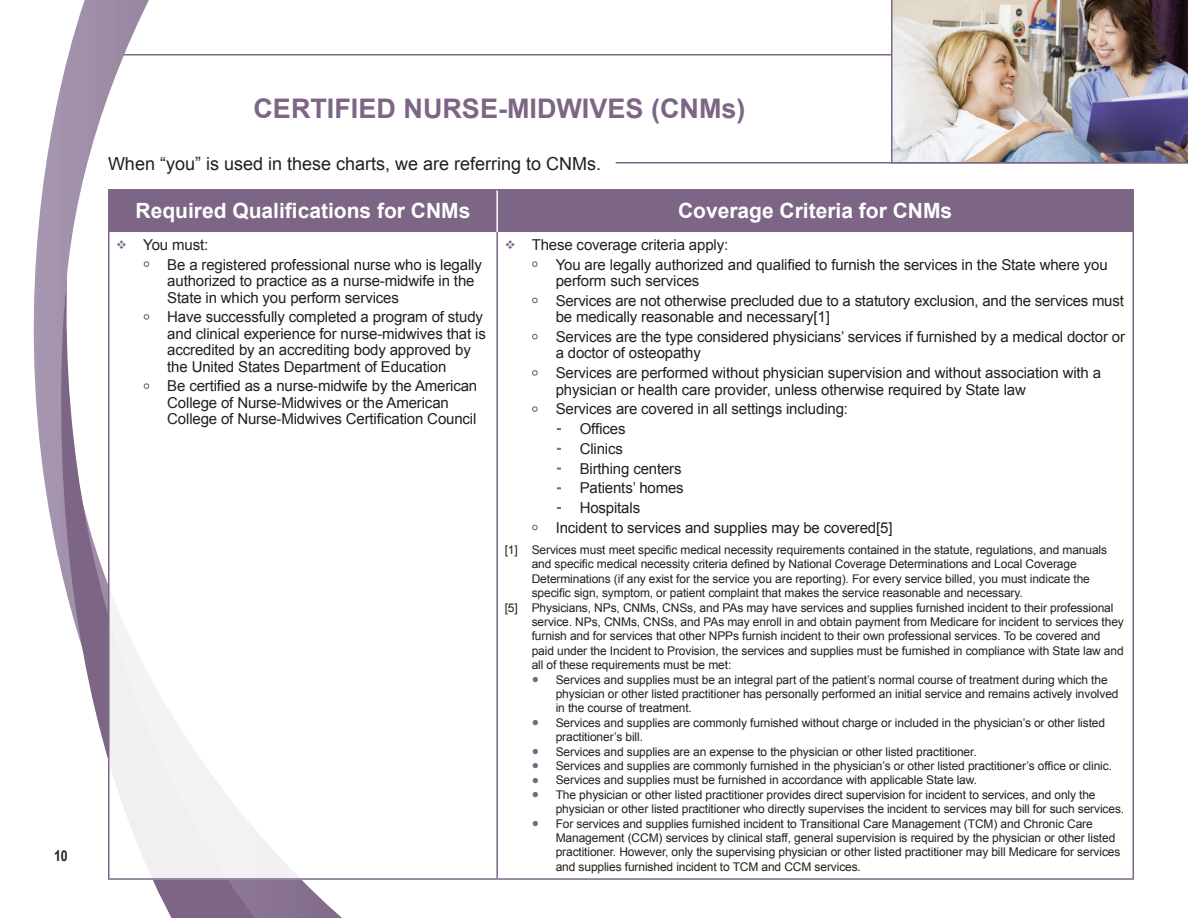
<style>
.page{position:relative;width:1188px;height:918px;background:#fff}
.page>*{position:absolute;margin:0;border:0;box-sizing:border-box;transform-origin:0 0}
.t1{font:700 27px "Arial";color:#7d6585}
.t2{font:700 21px "Arial";color:#fff}
.t3{font:18px "Arial";color:#231f20}
.t4{font:15px/16.5px "Arial";letter-spacing:-.01em;color:#231f20}
.t5{font:700 15px "Arial Narrow";color:#231f20}
.t6{font:12px/14.4px "Arial";letter-spacing:-.01em;color:#231f20}
.s1{font-family:"Arial Narrow";font-size:12.3px;color:#7d6585}
</style>
<div class="page">
<hr style="left:122px;top:54px;width:1066px;height:2px;background:#7d6585">
<svg style="left:35px;top:0;width:323px;height:918px"></svg>
<svg style="left:33px;top:274px;width:232px;height:644px"></svg>
<div style="left:108px;top:189px;width:1026px;height:691px;background:#fff"></div>
<div style="left:109px;top:190px;width:1024px;height:42px;background:#7d6585"></div>
<hr style="left:108px;top:189px;width:389px;height:1px;background:#7d6585">
<hr style="left:108px;top:191px;width:2px;height:41px;background:#7d6585">
<hr style="left:497px;top:189px;width:637px;height:1px;background:#7d6585">
<hr style="left:1132px;top:191px;width:2px;height:41px;background:#7d6585">
<hr style="left:496px;top:191px;width:2px;height:41px;background:#fff">
<hr style="left:108px;top:232px;width:2px;height:646px;background:#7d6585">
<hr style="left:496px;top:232px;width:2px;height:646px;background:#7d6585">
<hr style="left:1132px;top:232px;width:2px;height:646px;background:#7d6585">
<hr style="left:108px;top:878px;width:389px;height:2px;background:#7d6585">
<hr style="left:497px;top:878px;width:637px;height:2px;background:#7d6585">
<hr style="left:616px;top:162px;width:572px;height:2px;background:#7d6585">
<img style="left:891px;top:0;width:297px;height:164px">
<svg style="left:143px;top:261px;width:7px;height:6px"></svg>
<svg style="left:143px;top:314px;width:7px;height:6px"></svg>
<svg style="left:143px;top:383px;width:7px;height:6px"></svg>
<svg style="left:532px;top:261px;width:6px;height:6px"></svg>
<svg style="left:532px;top:297px;width:6px;height:7px"></svg>
<svg style="left:532px;top:333px;width:6px;height:7px"></svg>
<svg style="left:532px;top:370px;width:6px;height:6px"></svg>
<svg style="left:532px;top:406px;width:6px;height:6px"></svg>
<svg style="left:532px;top:524px;width:6px;height:7px"></svg>
<p class="t5" style="left:54px;top:845px;width:15px">10</p>
<h2 class="t1" style="left:254px;top:90px;width:493px">CERTIFIED NURSE-MIDWIVES (CNMs)</h2>
<p class="t3" style="left:108px;top:152px;width:495px">When “you” is used in these charts, we are referring to CNMs.</p>
<h3 class="t2" style="left:136px;top:197px;width:336px">Required Qualifications for CNMs</h3>
<p class="t4" style="left:143px;top:236px;width:66px">You must:</p>
<p class="t4" style="left:167px;top:256px;width:316px">Be a registered professional nurse who is legally authorized to practice as a nurse-midwife in the<br>State in which you perform services</p>
<p class="t4" style="left:167px;top:309px;width:320px">Have successfully completed a program of study and clinical experience for nurse-midwives that is accredited by an accrediting body approved by the United States Department of Education</p>
<p class="t4" style="left:167px;top:378px;width:312px">Be certified as a nurse-midwife by the American<br>College of Nurse-Midwives or the American<br>College of Nurse-Midwives Certification Council</p>
<h3 class="t2" style="left:678px;top:197px;width:276px">Coverage Criteria for CNMs</h3>
<p class="t4" style="left:532px;top:236px;width:198px">These coverage criteria apply:</p>
<p class="t4" style="left:556px;top:256px;width:553px">You are legally authorized and qualified to furnish the services in the State where you perform such services</p>
<p class="t4" style="left:556px;top:292px;width:570px">Services are not otherwise precluded due to a statutory exclusion, and the services must be medically reasonable and necessary[1]</p>
<p class="t4" style="left:556px;top:329px;width:571px">Services are the type considered physicians’ services if furnished by a medical doctor or a doctor of osteopathy</p>
<p class="t4" style="left:556px;top:365px;width:547px">Services are performed without physician supervision and without association with a physician or health care provider, unless otherwise required by State law</p>
<p class="t4" style="left:556px;top:401px;width:294px">Services are covered in all settings including:</p>
<p class="t4" style="left:580px;top:421px;width:47px">Offices</p>
<p class="t4" style="left:580px;top:441px;width:45px">Clinics</p>
<p class="t4" style="left:580px;top:460px;width:103px">Birthing centers</p>
<p class="t4" style="left:580px;top:480px;width:106px">Patients’ homes</p>
<p class="t4" style="left:580px;top:500px;width:62px">Hospitals</p>
<p class="t4" style="left:556px;top:520px;width:338px">Incident to services and supplies may be covered[5]</p>
<p class="t6" style="left:532px;top:543px;width:577px;text-indent:-27px">[1] Services must meet specific medical necessity requirements contained in the statute, regulations, and manuals and specific medical necessity criteria defined by National Coverage Determinations and Local Coverage Determinations (if any exist for the service you are reporting). For every service billed, you must indicate the specific sign, symptom, or patient complaint that makes the service reasonable and necessary.</p>
<p class="t6" style="left:532px;top:600px;width:594px;text-indent:-27px">[5] Physicians, NPs, CNMs, CNSs, and PAs may have services and supplies furnished incident to their professional service. NPs, CNMs, CNSs, and PAs may enroll in and obtain payment from Medicare for incident to services they furnish and for services that other NPPs furnish incident to their own professional services. To be covered and paid under the Incident to Provision, the services and supplies must be furnished in compliance with State law and all of these requirements must be met:</p>
<p class="t6" style="left:556px;top:672px;width:564px;text-indent:-24px"><span class="s1">●</span> Services and supplies must be an integral part of the patient’s normal course of treatment during which the physician or other listed practitioner has personally performed an initial service and remains actively involved in the course of treatment.</p>
<p class="t6" style="left:556px;top:716px;width:551px;text-indent:-24px"><span class="s1">●</span> Services and supplies are commonly furnished without charge or included in the physician’s or other listed practitioner’s bill.</p>
<p class="t6" style="left:532px;top:744px;width:447px"><span class="s1">●</span> Services and supplies are an expense to the physician or other listed practitioner.</p>
<p class="t6" style="left:532px;top:759px;width:582px"><span class="s1">●</span> Services and supplies are commonly furnished in the physician’s or other listed practitioner’s office or clinic.</p>
<p class="t6" style="left:532px;top:773px;width:447px"><span class="s1">●</span> Services and supplies must be furnished in accordance with applicable State law.</p>
<p class="t6" style="left:556px;top:788px;width:570px;text-indent:-24px"><span class="s1">●</span> The physician or other listed practitioner provides direct supervision for incident to services, and only the physician or other listed practitioner who directly supervises the incident to services may bill for such services.</p>
<p class="t6" style="left:556px;top:816px;width:566px;text-indent:-24px"><span class="s1">●</span> For services and supplies furnished incident to Transitional Care Management (TCM) and Chronic Care Management (CCM) services by clinical staff, general supervision is required by the physician or other listed practitioner. However, only the supervising physician or other listed practitioner may bill Medicare for services and supplies furnished incident to TCM and CCM services.</p>
</div>
